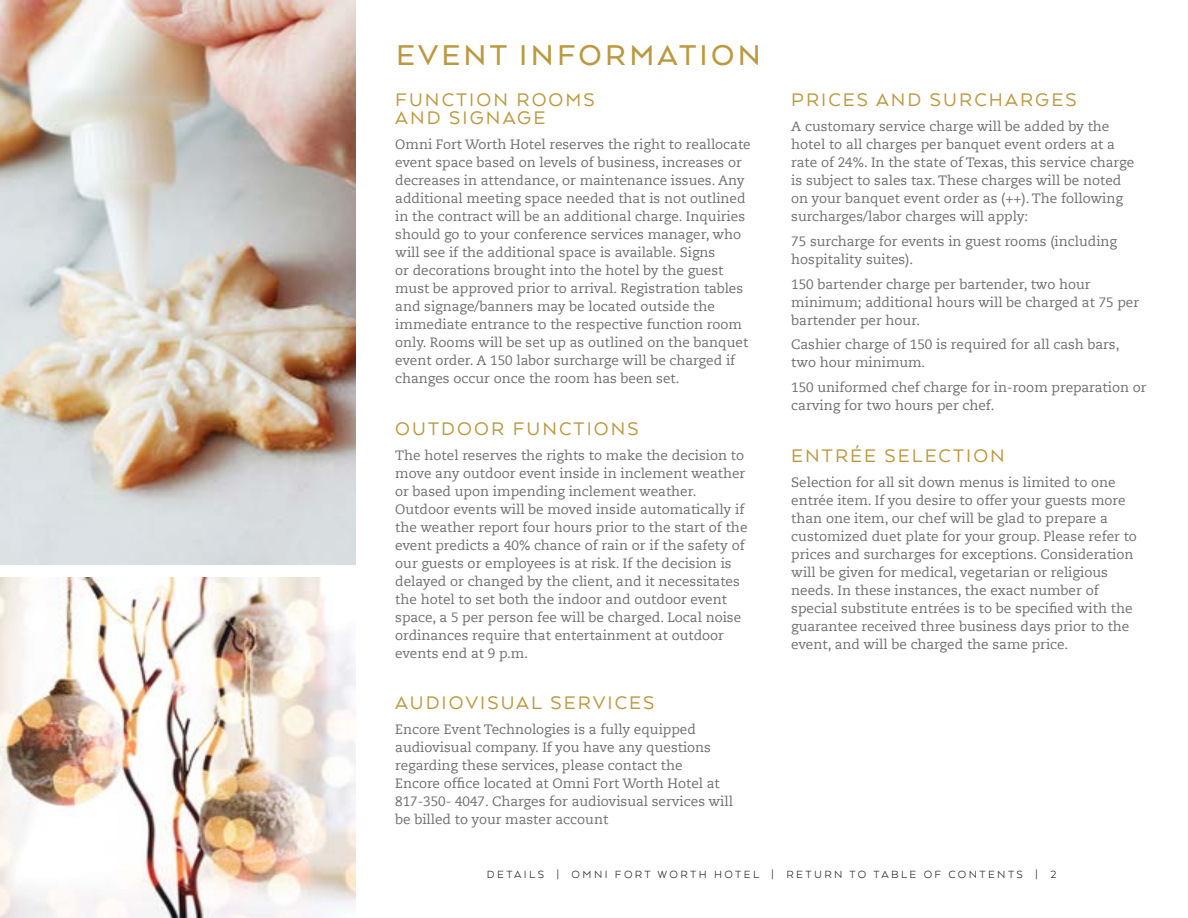
<style>
.page{position:relative;width:1188px;height:918px;background:#fff}
.page>*{position:absolute;margin:0;border:0;box-sizing:border-box;transform-origin:0 0}
.t1{font:500 33px "Arquitecta";letter-spacing:.1em;color:#bc9940}
.t2{font:21px/18px "Arquitecta";letter-spacing:.1em;color:#bc9940}
.t3{font:13.5px/18px "Caecilia Com 55 Roman";color:#6d6e71}
.t4{font:12px "Arquitecta";letter-spacing:.2em;color:#292829}
</style>
<div class="page">
<img style="left:0;top:0;width:356px;height:565px">
<img style="left:0;top:578px;width:356px;height:340px">
<h1 class="t1" style="left:396px;top:35px;width:366px">EVENT INFORMATION</h1>
<h2 class="t2" style="left:395px;top:90px;width:201px">FUNCTION ROOMS<br>AND SIGNAGE</h2>
<p class="t3" style="left:395px;top:135px;width:357px">Omni Fort Worth Hotel reserves the right to reallocate event space based on levels of business, increases or decreases in attendance, or maintenance issues. Any additional meeting space needed that is not outlined in the contract will be an additional charge. Inquiries should go to your conference services manager, who will see if the additional space is available. Signs<br>or decorations brought into the hotel by the guest must be approved prior to arrival. Registration tables and signage/banners may be located outside the immediate entrance to the respective function room only. Rooms will be set up as outlined on the banquet event order. A 150 labor surcharge will be charged if changes occur once the room has been set.</p>
<h2 class="t2" style="left:395px;top:419px;width:245px">OUTDOOR FUNCTIONS</h2>
<p class="t3" style="left:395px;top:446px;width:354px">The hotel reserves the rights to make the decision to move any outdoor event inside in inclement weather or based upon impending inclement weather.<br>Outdoor events will be moved inside automatically if the weather report four hours prior to the start of the event predicts a 40% chance of rain or if the safety of our guests or employees is at risk. If the decision is delayed or changed by the client, and it necessitates the hotel to set both the indoor and outdoor event space, a 5 per person fee will be charged. Local noise ordinances require that entertainment at outdoor events end at 9 p.m.</p>
<h2 class="t2" style="left:395px;top:693px;width:261px">AUDIOVISUAL SERVICES</h2>
<p class="t3" style="left:395px;top:720px;width:339px">Encore Event Technologies is a fully equipped audiovisual company. If you have any questions regarding these services, please contact the<br>Encore office located at Omni Fort Worth Hotel at 817-350- 4047. Charges for audiovisual services will be billed to your master account</p>
<h2 class="t2" style="left:791px;top:90px;width:287px">PRICES AND SURCHARGES</h2>
<p class="t3" style="left:791px;top:117px;width:344px">A customary service charge will be added by the hotel to all charges per banquet event orders at a rate of 24%. In the state of Texas, this service charge is subject to sales tax. These charges will be noted on your banquet event order as (++). The following surcharges/labor charges will apply:</p>
<p class="t3" style="left:791px;top:232px;width:327px">75 surcharge for events in guest rooms (including hospitality suites).</p>
<p class="t3" style="left:791px;top:275px;width:349px">150 bartender charge per bartender, two hour minimum; additional hours will be charged at 75 per bartender per hour.</p>
<p class="t3" style="left:791px;top:336px;width:330px">Cashier charge of 150 is required for all cash bars, two hour minimum.</p>
<p class="t3" style="left:791px;top:378px;width:357px">150 uniformed chef charge for in-room preparation or carving for two hours per chef.</p>
<h2 class="t2" style="left:791px;top:446px;width:215px">ENTRÉE SELECTION</h2>
<p class="t3" style="left:791px;top:473px;width:347px">Selection for all sit down menus is limited to one entrée item. If you desire to offer your guests more than one item, our chef will be glad to prepare a customized duet plate for your group. Please refer to prices and surcharges for exceptions. Consideration will be given for medical, vegetarian or religious needs. In these instances, the exact number of special substitute entrées is to be specified with the guarantee received three business days prior to the event, and will be charged the same price.</p>
<p class="t4" style="left:487px;top:866px;width:19px">DETAILS</p>
<p class="t4" style="left:557px;top:866px;width:502px">| OMNI FORT WORTH HOTEL | RETURN TO TABLE OF CONTENTS | 2</p>
</div>
